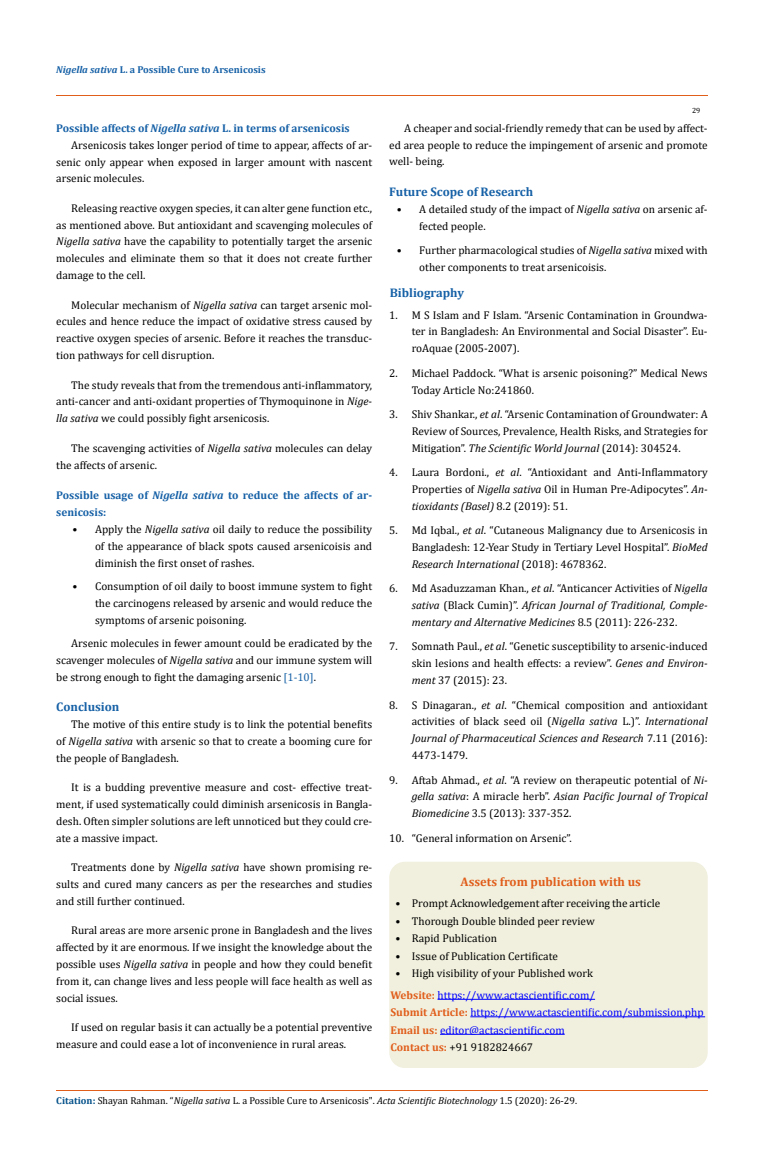
<style>
.page{position:relative;width:764px;height:1170px;background:#fff}
.page>*{position:absolute;margin:0;border:0;box-sizing:border-box;transform-origin:0 0}
.t1{font:700 12.5px "Cambria";color:#1560a6}
.t2{font:700 12.5px "Cambria";color:#e05d1a}
.t3{font:11.25px/16.9px "Cambria";color:#000;text-align:justify}
.t4{font:italic 11.25px/16.9px "Cambria";color:#000;text-align:justify}
.t5{font:11.25px/17.5px "Cambria";color:#00f}
.t6{font:700 11.25px/17.5px "Cambria";color:#1560a6}
.t7{font:10px "Cambria";color:#000}
.t8{font:700 10px "Cambria";color:#1560a6}
.t9{font:7.5px "Cambria";color:#000}
.s1{font-style:italic}
.s2{color:#1560a6}
.s3{font-style:normal}
.s4{font-weight:700;color:#e05d1a}
.s5{color:#000}
.s6{font-weight:700;color:#035089}
</style>
<div class="page">
<hr style="left:56px;top:95px;width:651px;height:1px;background:#e05d1a">
<div style="left:390px;top:862px;width:317px;height:205px;background:#f1f0de;border-radius:15px"></div>
<div style="left:389px;top:862px;width:318px;height:206px;border:1px solid #f1f0de;border-radius:15px"></div>
<hr style="left:437px;top:999px;width:158px;height:1px;background:#00f">
<hr style="left:470px;top:1016px;width:235px;height:1px;background:#00f">
<hr style="left:440px;top:1034px;width:125px;height:1px;background:#00f">
<hr style="left:56px;top:1090px;width:651px;height:1px;background:#e05d1a">
<p class="t8" style="left:56px;top:62px;width:211px"><span class="s1">Nigella sativa</span> L. a Possible Cure to Arsenicosis</p>
<p class="t6" style="left:56px;top:119px;width:295px">Possible affects of <span class="s1">Nigella sativa</span> L. in terms of arsenicosis</p>
<p class="t3" style="left:71px;top:136px;width:302px">Arsenicosis takes longer period of time to appear, affects of ar-</p>
<p class="t3" style="left:56px;top:153px;width:317px">senic only appear when exposed in larger amount with nascent</p>
<p class="t3" style="left:56px;top:170px;width:90px">arsenic molecules.</p>
<p class="t3" style="left:56px;top:199px;width:317px;text-indent:15px">Releasing reactive oxygen species, it can alter gene function etc., as mentioned above. But antioxidant and scavenging molecules of <span class="s1">Nigella sativa</span> have the capability to potentially target the arsenic molecules and eliminate them so that it does not create further damage to the cell.</p>
<p class="t3" style="left:56px;top:296px;width:317px;text-indent:15px">Molecular mechanism of <span class="s1">Nigella sativa</span> can target arsenic mol&shy;ecules and hence reduce the impact of oxidative stress caused by reactive oxygen species of arsenic. Before it reaches the transduc&shy;tion pathways for cell disruption.</p>
<p class="t3" style="left:56px;top:376px;width:317px;text-indent:15px">The study reveals that from the tremendous anti-inflammatory, anti-cancer and anti-oxidant properties of Thymoquinone in <span class="s1">Nige&shy;lla sativa</span> we could possibly fight arsenicosis.</p>
<p class="t3" style="left:56px;top:439px;width:317px;text-indent:15px">The scavenging activities of <span class="s1">Nigella sativa</span> molecules can delay the affects of arsenic.</p>
<p class="t6" style="left:56px;top:486px;width:317px">Possible usage of <span class="s1">Nigella sativa</span> to reduce the affects of ar&shy;senicosis:</p>
<p class="t3" style="left:95px;top:521px;width:279px;text-indent:-22px">• Apply the <span class="s1">Nigella sativa</span> oil daily to reduce the possibility of the appearance of black spots caused arsenicoisis and diminish the first onset of rashes.</p>
<p class="t3" style="left:95px;top:578px;width:279px;text-indent:-22px">• Consumption of oil daily to boost immune system to fight the carcinogens released by arsenic and would reduce the symptoms of arsenic poisoning.</p>
<p class="t3" style="left:56px;top:634px;width:317px;text-indent:15px">Arsenic molecules in fewer amount could be eradicated by the scavenger molecules of <span class="s1">Nigella sativa</span> and our immune system will be strong enough to fight the damaging arsenic <span class="s2">[1-10]</span>.</p>
<p class="t1" style="left:56px;top:698px;width:65px">Conclusion</p>
<p class="t3" style="left:56px;top:716px;width:317px;text-indent:15px">The motive of this entire study is to link the potential benefits of <span class="s1">Nigella sativa</span> with arsenic so that to create a booming cure for the people of Bangladesh.</p>
<p class="t3" style="left:56px;top:779px;width:317px;text-indent:15px">It is a budding preventive measure and cost- effective treat&shy;ment, if used systematically could diminish arsenicosis in Bangla&shy;desh. Often simpler solutions are left unnoticed but they could cre&shy;ate a massive impact.</p>
<p class="t3" style="left:56px;top:859px;width:317px;text-indent:15px">Treatments done by <span class="s1">Nigella sativa</span> have shown promising re&shy;sults and cured many cancers as per the researches and studies and still further continued.</p>
<p class="t3" style="left:56px;top:922px;width:317px;text-indent:15px">Rural areas are more arsenic prone in Bangladesh and the lives affected by it are enormous. If we insight the knowledge about the possible uses <span class="s1">Nigella sativa</span> in people and how they could benefit from it, can change lives and less people will face health as well as social issues.</p>
<p class="t3" style="left:56px;top:1019px;width:317px;text-indent:15px">If used on regular basis it can actually be a potential preventive measure and could ease a lot of inconvenience in rural areas.</p>
<p class="t9" style="left:692px;top:106px;width:10px">29</p>
<p class="t3" style="left:389px;top:119px;width:320px;text-indent:15px">A cheaper and social-friendly remedy that can be used by affect&shy;ed area people to reduce the impingement of arsenic and promote well- being.</p>
<p class="t1" style="left:389px;top:183px;width:146px">Future Scope of Research</p>
<p class="t3" style="left:419px;top:201px;width:290px;text-indent:-22px">• A detailed study of the impact of <span class="s1">Nigella sativa</span> on arsenic af&shy;fected people.</p>
<p class="t3" style="left:419px;top:242px;width:290px;text-indent:-22px">• Further pharmacological studies of <span class="s1">Nigella sativa</span> mixed with other components to treat arsenicoisis.</p>
<p class="t1" style="left:390px;top:284px;width:76px">Bibliography</p>
<p class="t3" style="left:412px;top:306px;width:297px;text-indent:-22px">1. M S Islam and F Islam. “Arsenic Contamination in Groundwa&shy;ter in Bangladesh: An Environmental and Social Disaster”. Eu&shy;roAquae (2005-2007).</p>
<p class="t3" style="left:412px;top:364px;width:297px;text-indent:-22px">2. Michael Paddock. “What is arsenic poisoning?” Medical News<br>Today Article No:241860.</p>
<p class="t3" style="left:412px;top:406px;width:297px;text-indent:-22px">3. Shiv Shankar., <span class="s1">et al</span>. “Arsenic Contamination of Groundwater: A Review of Sources, Prevalence, Health Risks, and Strategies for Mitigation”. <span class="s1">The Scientific World Journal</span> (2014): 304524.</p>
<p class="t3" style="left:412px;top:464px;width:297px;text-indent:-22px">4. Laura Bordoni., <span class="s1">et al</span>. “Antioxidant and Anti-Inflammatory Properties of <span class="s1">Nigella sativa</span> Oil in Human Pre-Adipocytes”. <span class="s1">An&shy;tioxidants (Basel)</span> 8.2 (2019): 51.</p>
<p class="t3" style="left:412px;top:522px;width:297px;text-indent:-22px">5. Md Iqbal., <span class="s1">et al</span>. “Cutaneous Malignancy due to Arsenicosis in Bangladesh: 12-Year Study in Tertiary Level Hospital”. <span class="s1">BioMed Research International</span> (2018): 4678362.</p>
<p class="t4" style="left:412px;top:580px;width:297px;text-indent:-22px"><span class="s3">6. Md Asaduzzaman Khan.,</span> et al<span class="s3">. “Anticancer Activities of</span> Nigella sativa <span class="s3">(Black Cumin)”.</span> African Journal of Traditional, Comple&shy;mentary and Alternative Medicines <span class="s3">8.5 (2011): 226-232.</span></p>
<p class="t3" style="left:412px;top:638px;width:297px;text-indent:-22px">7. Somnath Paul., <span class="s1">et al</span>. “Genetic susceptibility to arsenic-induced skin lesions and health effects: a review”. <span class="s1">Genes and Environ&shy;ment</span> 37 (2015): 23.</p>
<p class="t3" style="left:412px;top:696px;width:297px;text-indent:-22px">8. S Dinagaran., <span class="s1">et al</span>. “Chemical composition and antioxidant activities of black seed oil (<span class="s1">Nigella sativa</span> L.)”. <span class="s1">International Journal of Pharmaceutical Sciences and Research</span> 7.11 (2016):<br>4473-1479.</p>
<p class="t3" style="left:412px;top:771px;width:297px;text-indent:-22px">9. Aftab Ahmad., <span class="s1">et al</span>. “A review on therapeutic potential of <span class="s1">Ni&shy;gella sativa</span>: A miracle herb”. <span class="s1">Asian Pacific Journal of Tropical Biomedicine</span> 3.5 (2013): 337-352.</p>
<p class="t3" style="left:389px;top:829px;width:184px">10. “General information on Arsenic”.</p>
<p class="t2" style="left:460px;top:873px;width:182px">Assets from publication with us</p>
<p class="t3" style="left:396px;top:895px;width:266px">• Prompt Acknowledgement after receiving the article</p>
<p class="t3" style="left:396px;top:912px;width:201px">• Thorough Double blinded peer review</p>
<p class="t3" style="left:396px;top:930px;width:103px">• Rapid Publication</p>
<p class="t3" style="left:396px;top:947px;width:164px">• Issue of Publication Certificate</p>
<p class="t3" style="left:396px;top:965px;width:199px">• High visibility of your Published work</p>
<p class="t5" style="left:390px;top:986px;width:315px"><span class="s4">Website:</span> https://www.actascientific.com/<br><span class="s4">Submit Article:</span> https://www.actascientific.com/submission.php <span class="s4">Email us:</span> editor@actascientific.com<br><span class="s4">Contact us:</span> <span class="s5">+91 9182824667</span></p>
<p class="t7" style="left:56px;top:1094px;width:522px"><span class="s6">Citation:</span> Shayan Rahman. “<span class="s1">Nigella sativa</span> L. a Possible Cure to Arsenicosis". <span class="s1">Acta Scientific Biotechnology</span> 1.5 (2020): 26-29.</p>
</div>
